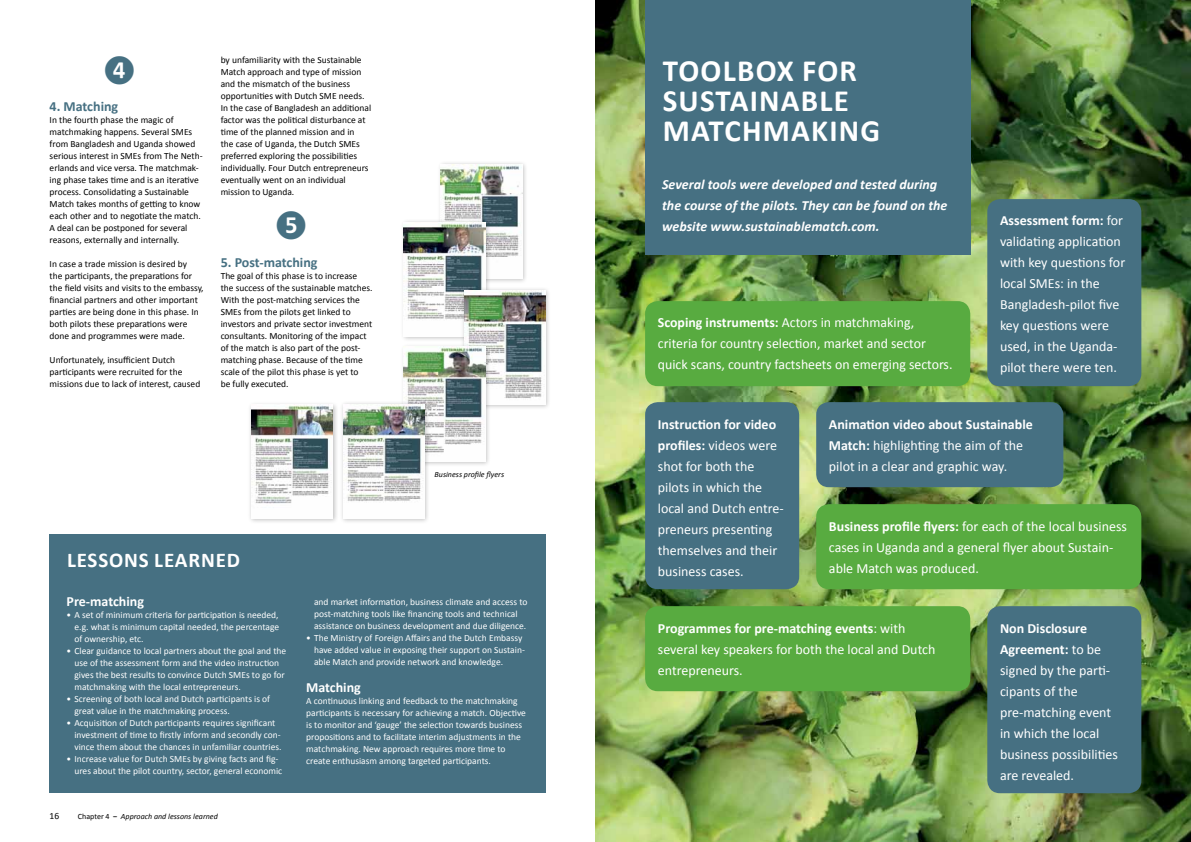
<style>
.page{position:relative;width:1191px;height:842px;background:#fff}
.page>*{position:absolute;margin:0;border:0;box-sizing:border-box;transform-origin:0 0}
.t1{font:700 31px/30px "Calibri";letter-spacing:.04em;color:#fff}
.t2{font:italic 700 24.7px "Calibri";color:#467082}
.t3{font:700 21px "Calibri";color:#fff}
.t4{font:14px/21px "Calibri";color:#fff}
.t5{font:italic 700 14px/21px "Calibri";color:#fff}
.t6{font:700 14px "Calibri";letter-spacing:-.005em;color:#467082}
.t7{font:700 14px "Calibri";color:#fff}
.t8{font:9.5px/12px "Calibri";color:#000}
.t9{font:9.5px/12px "Calibri";color:#fff}
.t10{font:italic 8px "Calibri";color:#000}
.s1{font-style:normal}
.s2{font-weight:700;font-style:normal}
.s3{font-weight:700}
</style>
<div class="page">
<div style="left:437px;top:161px;width:91px;height:124px;background:#000;opacity:.25"></div>
<img style="left:441px;top:165px;width:81px;height:114px">
<div style="left:400px;top:219px;width:91px;height:123px;background:#000;opacity:.25"></div>
<img style="left:404px;top:223px;width:81px;height:114px">
<div style="left:50px;top:534px;width:496px;height:258px;background:#467082"></div>
<img style="left:595px;top:0;width:596px;height:842px">
<div style="left:645px;top:0;width:325px;height:255px;background:#467082"></div>
<div style="left:645px;top:301px;width:325px;height:85px;background:#58ab40;border-radius:13px"></div>
<div style="left:816px;top:402px;width:247px;height:85px;background:#467082;border-radius:13px"></div>
<div style="left:816px;top:504px;width:325px;height:85px;background:#58ab40;border-radius:13px"></div>
<div style="left:645px;top:606px;width:325px;height:85px;background:#58ab40;border-radius:13px"></div>
<div style="left:987px;top:199px;width:154px;height:187px;background:#467082;border-radius:13px"></div>
<div style="left:645px;top:402px;width:154px;height:187px;background:#467082;border-radius:13px"></div>
<div style="left:987px;top:606px;width:154px;height:187px;background:#467082;border-radius:13px"></div>
<div style="left:460px;top:287px;width:91px;height:124px;background:#000;opacity:.25"></div>
<img style="left:464px;top:291px;width:82px;height:114px">
<div style="left:247px;top:401px;width:91px;height:124px;background:#000;opacity:.25"></div>
<img style="left:251px;top:405px;width:82px;height:114px">
<div style="left:400px;top:343px;width:91px;height:124px;background:#000;opacity:.25"></div>
<img style="left:404px;top:347px;width:81px;height:114px">
<div style="left:339px;top:401px;width:91px;height:124px;background:#000;opacity:.25"></div>
<img style="left:343px;top:405px;width:82px;height:114px">
<h2 class="t2" style="left:103px;top:55px;width:34px">❹</h2>
<h3 class="t6" style="left:50px;top:97px;width:70px">4. Matching</h3>
<p class="t8" style="left:50px;top:114px;width:155px">In the fourth phase the magic of matchmaking happens. Several SMEs from Bangladesh and Uganda showed serious interest in SMEs from The Neth&shy;erlands and vice versa. The matchmak&shy;ing phase takes time and is an iterative process. Consolidating a Sustainable Match takes months of getting to know each other and to negotiate the match.<br>A deal can be postponed for several reasons, externally and internally.</p>
<p class="t8" style="left:50px;top:258px;width:156px">In case a trade mission is desired by<br>the participants, the preparations for the field visits and visits to the embassy, financial partners and other important parties are being done in this phase. In both pilots these preparations were done and programmes were made.</p>
<p class="t8" style="left:50px;top:354px;width:152px">Unfortunately, insufficient Dutch participants were recruited for the missions due to lack of interest, caused</p>
<p class="t8" style="left:221px;top:54px;width:152px">by unfamiliarity with the Sustainable Match approach and type of mission and the mismatch of the business opportunities with Dutch SME needs.<br>In the case of Bangladesh an additional factor was the political disturbance at time of the planned mission and in<br>the case of Uganda, the Dutch SMEs preferred exploring the possibilities individually. Four Dutch entrepreneurs eventually went on an individual mission to Uganda.</p>
<h2 class="t2" style="left:274px;top:211px;width:34px">❺</h2>
<h3 class="t6" style="left:221px;top:253px;width:98px">5. Post-matching</h3>
<p class="t8" style="left:221px;top:270px;width:153px">The goal of this phase is to increase<br>the success of the sustainable matches.<br>With the post-matching services the SMEs from the pilots get linked to investors and private sector investment consultants. Monitoring of the impact of the match is also part of the post&shy;matching phase. Because of the time scale of the pilot this phase is yet to<br>be fully executed.</p>
<p class="t10" style="left:434px;top:469px;width:71px">Business profile flyers</p>
<h3 class="t3" style="left:67px;top:546px;width:101px">LESSON S LEARNED</h3>
<h3 class="t7" style="left:67px;top:592px;width:79px">Pre-matching</h3>
<p class="t9" style="left:74px;top:609px;width:206px;text-align:justify;text-indent:-8px">• A set of minimum criteria for participation is needed, e.g. what is minimum capital needed, the percentage of ownership, etc.</p>
<p class="t9" style="left:74px;top:645px;width:213px;text-indent:-8px">• Clear guidance to local partners about the goal and the use of the assessment form and the video instruction gives the best results to convince Dutch SMEs to go for matchmaking with the local entrepreneurs.</p>
<p class="t9" style="left:74px;top:693px;width:197px;text-indent:-8px">• Screening of both local and Dutch participants is of great value in the matchmaking process.</p>
<p class="t9" style="left:74px;top:717px;width:209px;text-indent:-8px">• Acquisition of Dutch participants requires significant investment of time to firstly inform and secondly con&shy;vince them about the chances in unfamiliar countries.</p>
<p class="t9" style="left:74px;top:753px;width:209px;text-indent:-8px">• Increase value for Dutch SMEs by giving facts and fig&shy;ures about the pilot country, sector, general economic</p>
<p class="t8" style="left:50px;top:810px;width:11px">16</p>
<p class="t10" style="left:78px;top:811px;width:141px"><span class="s1">Chapter 4</span> <span class="s2">‒</span> Approach and lessons learned</p>
<p class="t9" style="left:314px;top:595px;width:215px">and market information, business climate and access to post-matching tools like financing tools and technical assistance on business development and due diligence.</p>
<p class="t9" style="left:314px;top:631px;width:212px;text-indent:-8px">• The Ministry of Foreign Affairs and the Dutch Embassy have added value in exposing their support on Sustain&shy;able Match and provide network and knowledge.</p>
<h3 class="t7" style="left:306px;top:678px;width:56px">Matching</h3>
<p class="t9" style="left:306px;top:694px;width:221px">A continuous linking and feedback to the matchmaking participants is necessary for achieving a match. Objective is to monitor and ‘gauge’ the selection towards business propositions and to facilitate interim adjustments in the matchmaking. New approach requires more time to create enthusiasm among targeted participants.</p>
<h1 class="t1" style="left:662px;top:55px;width:219px">Toolbox for sustainable matchmaking</h1>
<h3 class="t5" style="left:662px;top:174px;width:287px">Several tools were developed and tested during the course of the pilots. They can be found on the website www.sustainablematch.com.</h3>
<h3 class="t4" style="left:658px;top:312px;width:296px"><span class="s3">Scoping instruments:</span> Actors in matchmaking, criteria for country selection, market and sector quick scans, country factsheets on emerging sectors.</h3>
<h3 class="t4" style="left:1000px;top:210px;width:127px"><span class="s3">Assessment form:</span> for validating application with key questions for local SMEs: in the<br>Bangladesh-pilot five key questions were used, in the Uganda&shy;pilot there were ten.</h3>
<h3 class="t4" style="left:658px;top:414px;width:127px"><span class="s3">Instruction for video profiles:</span> videos were shot for both the pilots in which the local and Dutch entre&shy;preneurs presenting themselves and their business cases.</h3>
<h3 class="t4" style="left:829px;top:414px;width:205px"><span class="s3">Animation video about Sustainable<br>Match:</span> highlighting the aim of the pilot in a clear and graphic way.</h3>
<h3 class="t4" style="left:829px;top:516px;width:299px"><span class="s3">Business profile flyers:</span> for each of the local business cases in Uganda and a general flyer about Sustain&shy;able Match was produced.</h3>
<h3 class="t4" style="left:658px;top:618px;width:279px"><span class="s3">Programmes for pre-matching events</span>: with several key speakers for both the local and Dutch entrepreneurs.</h3>
<h3 class="t4" style="left:1000px;top:618px;width:119px"><span class="s3">Non Disclosure<br>Agreement:</span> to be signed by the parti&shy;cipants of the pre-matching event in which the local business possibilities are revealed.</h3>
</div>
